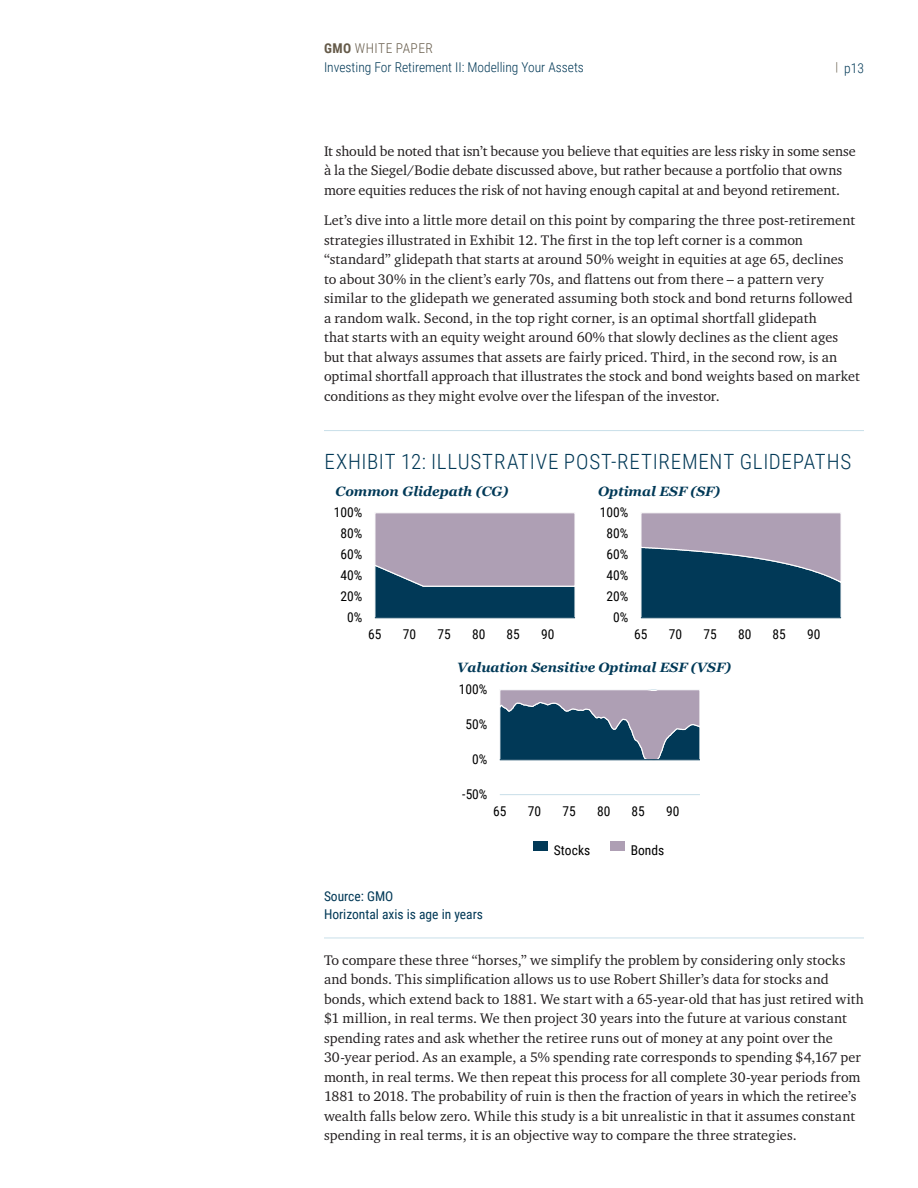
<style>
.page{position:relative;width:918px;height:1188px;background:#fff}
.page>*{position:absolute;margin:0;border:0;box-sizing:border-box;transform-origin:0 0}
.Chart_title{font:300 21px "Roboto Condensed";letter-spacing:.035em;color:#013856}
.Body_copy{font:14.25px/19.5px "Charter ITC Std";letter-spacing:.005em;color:#231f20}
.t1{font:13.5px "Roboto Condensed";color:#000}
.t2{font:italic 700 13.5px "Georgia";color:#013957}
.t3{font:300 13.5px/19.5px "Roboto Condensed";color:#013856}
.Chart_disclosure{font:13.5px "Roboto Condensed";color:#013856}
.s1{font-weight:700;color:#655a49}
.s2{color:#655a49}
.s3{font-size:12.3px;color:#655a49}
</style>
<div class="page">
<hr style="left:324px;top:430px;width:540px;height:1px;background:#c8dfe9">
<hr style="left:324px;top:938px;width:540px;height:1px;background:#c8dfe9">
<hr style="left:500px;top:794px;width:200px;height:1px;background:#c8dee8">
<hr style="left:500px;top:689px;width:200px;height:1px;background:#c8dee8">
<svg style="left:500px;top:690px;width:200px;height:71px"></svg>
<hr style="left:500px;top:759px;width:200px;height:1px;background:#013957">
<hr style="left:375px;top:512px;width:200px;height:1px;background:#d9d9d9">
<svg style="left:375px;top:513px;width:201px;height:106px"></svg>
<hr style="left:375px;top:617px;width:200px;height:1px;background:#013957">
<hr style="left:641px;top:512px;width:200px;height:1px;background:#d9d9d9">
<svg style="left:641px;top:513px;width:201px;height:106px"></svg>
<hr style="left:641px;top:617px;width:200px;height:1px;background:#013957">
<div style="left:533px;top:841px;width:15px;height:10px;background:#013957"></div>
<div style="left:610px;top:841px;width:14px;height:10px;background:#ae9fb4"></div>
<p class="t3" style="left:324px;top:38px;width:261px"><span class="s1">GMO</span> <span class="s2">WHITE PAPER<br></span>Investing For Retirement II: Modelling Your Assets</p>
<p class="t3" style="left:836px;top:58px;width:30px"><span class="s3">|</span> p13</p>
<p class="Body_copy" style="left:324px;top:141px;width:533px">It should be noted that isn’t because you believe that equities are less risky in some sense à la the Siegel/Bodie debate discussed above, but rather because a portfolio that owns more equities reduces the risk of not having enough capital at and beyond retirement.</p>
<p class="Body_copy" style="left:324px;top:210px;width:537px">Let’s dive into a little more detail on this point by comparing the three post-retirement strategies illustrated in Exhibit 12. The first in the top left corner is a common “standard” glidepath that starts at around 50% weight in equities at age 65, declines<br>to about 30% in the client’s early 70s, and flattens out from there – a pattern very similar to the glidepath we generated assuming both stock and bond returns followed a random walk. Second, in the top right corner, is an optimal shortfall glidepath<br>that starts with an equity weight around 60% that slowly declines as the client ages but that always assumes that assets are fairly priced. Third, in the second row, is an optimal shortfall approach that illustrates the stock and bond weights based on market conditions as they might evolve over the lifespan of the investor.</p>
<p class="Chart_title" style="left:324px;top:447px;width:528px">EXHIBIT 12: ILLUSTRATIVE POST-RETIREMENT GLIDEPATHS</p>
<p class="t2" style="left:336px;top:483px;width:174px">Common Glidepath (CG)</p>
<p class="t2" style="left:598px;top:483px;width:124px">Optimal ESF (SF)</p>
<p class="t1" style="left:334px;top:502px;width:30px">100%</p>
<p class="t1" style="left:600px;top:502px;width:30px">100%</p>
<p class="t1" style="left:341px;top:523px;width:23px">80%</p>
<p class="t1" style="left:607px;top:523px;width:23px">80%</p>
<p class="t1" style="left:341px;top:544px;width:23px">60%</p>
<p class="t1" style="left:607px;top:544px;width:23px">60%</p>
<p class="t1" style="left:341px;top:565px;width:23px">40%</p>
<p class="t1" style="left:607px;top:565px;width:23px">40%</p>
<p class="t1" style="left:341px;top:586px;width:23px">20%</p>
<p class="t1" style="left:607px;top:586px;width:23px">20%</p>
<p class="t1" style="left:347px;top:607px;width:17px">0%</p>
<p class="t1" style="left:613px;top:607px;width:17px">0%</p>
<p class="t1" style="left:368px;top:625px;width:15px">65</p>
<p class="t1" style="left:403px;top:625px;width:15px">70</p>
<p class="t1" style="left:437px;top:625px;width:15px">75</p>
<p class="t1" style="left:472px;top:625px;width:15px">80</p>
<p class="t1" style="left:507px;top:625px;width:15px">85</p>
<p class="t1" style="left:541px;top:625px;width:15px">90</p>
<p class="t1" style="left:634px;top:625px;width:15px">65</p>
<p class="t1" style="left:669px;top:625px;width:15px">70</p>
<p class="t1" style="left:703px;top:625px;width:15px">75</p>
<p class="t1" style="left:738px;top:625px;width:15px">80</p>
<p class="t1" style="left:773px;top:625px;width:15px">85</p>
<p class="t1" style="left:807px;top:625px;width:15px">90</p>
<p class="t2" style="left:457px;top:659px;width:275px">Valuation Sensitive Optimal ESF (VSF)</p>
<p class="t1" style="left:459px;top:679px;width:30px">100%</p>
<p class="t1" style="left:466px;top:714px;width:23px">50%</p>
<p class="t1" style="left:472px;top:749px;width:17px">0%</p>
<p class="t1" style="left:462px;top:784px;width:27px">-50%</p>
<p class="t1" style="left:493px;top:802px;width:15px">65</p>
<p class="t1" style="left:528px;top:802px;width:15px">70</p>
<p class="t1" style="left:562px;top:802px;width:15px">75</p>
<p class="t1" style="left:597px;top:802px;width:15px">80</p>
<p class="t1" style="left:632px;top:802px;width:15px">85</p>
<p class="t1" style="left:666px;top:802px;width:15px">90</p>
<p class="t1" style="left:554px;top:841px;width:38px">Stocks</p>
<p class="t1" style="left:631px;top:841px;width:35px">Bonds</p>
<p class="Chart_disclosure" style="left:324px;top:887px;width:71px">Source: GMO</p>
<p class="Chart_disclosure" style="left:324px;top:905px;width:161px">Horizontal axis is age in years</p>
<p class="Body_copy" style="left:324px;top:950px;width:541px">To compare these three “horses,” we simplify the problem by considering only stocks and bonds. This simplification allows us to use Robert Shiller’s data for stocks and bonds, which extend back to 1881. We start with a 65-year-old that has just retired with $1 million, in real terms. We then project 30 years into the future at various constant spending rates and ask whether the retiree runs out of money at any point over the 30-year period. As an example, a 5% spending rate corresponds to spending $4,167 per month, in real terms. We then repeat this process for all complete 30-year periods from 1881 to 2018. The probability of ruin is then the fraction of years in which the retiree’s wealth falls below zero. While this study is a bit unrealistic in that it assumes constant spending in real terms, it is an objective way to compare the three strategies.</p>
</div>
